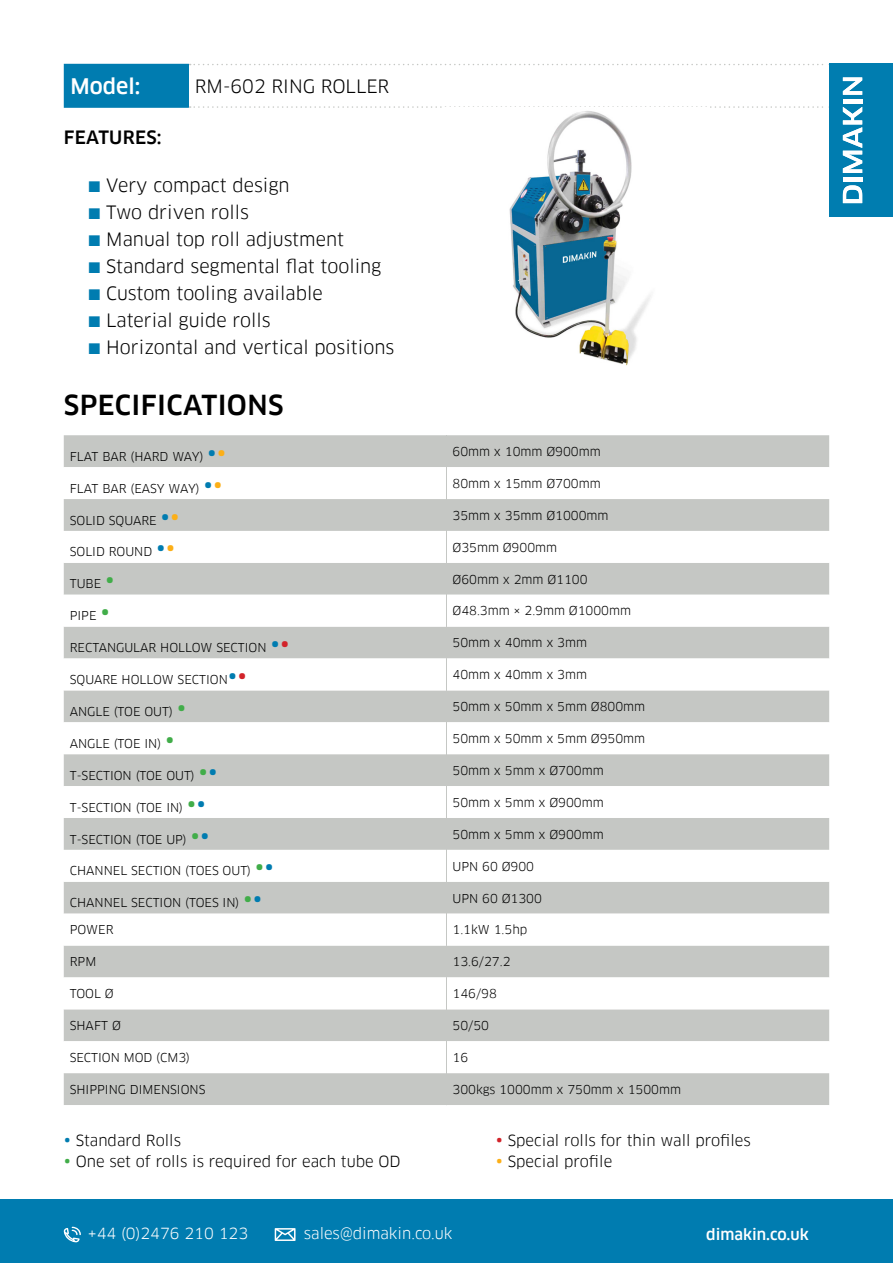
<style>
.page{position:relative;width:893px;height:1263px;background:#fff}
.page>*{position:absolute;margin:0;border:0;box-sizing:border-box;transform-origin:0 0}
.t1{font:500 27px "Clan";letter-spacing:.015em;color:#000}
.t2{font:500 21px "Clan";color:#fff}
.t3{font:18px/27px "Clan";color:#000}
.t4{font:500 18px "Clan";letter-spacing:.015em;color:#000}
.t5{font:15px "Clan";color:#000}
.t6{font:15px "Clan";color:#fff}
.t7{font:500 15px "Clan";color:#fff}
.t8{font:12px "Clan";color:#000}
.s1{color:#007cb0}
.s2{font-size:24px;color:#007cb0}
.s3{font-size:24px;color:#fcaf17}
.s4{font-size:24px;color:#41ad49}
.s5{font-size:24px;color:#d2232a}
.s6{font-size:18px;color:#007cb0}
.s7{font-size:18px;color:#d2232a}
.s8{font-size:18px;color:#41ad49}
.s9{font-size:18px;color:#fcaf17}
</style>
<div class="page">
<div style="left:0;top:1200px;width:893px;height:63px;background:#007cb0"></div>
<div style="left:64px;top:435px;width:765px;height:670px;background:#c5c7c4"></div>
<svg style="left:64px;top:467px;width:765px;height:606px"></svg>
<svg style="left:446px;top:435px;width:1px;height:670px"></svg>
<svg style="left:275px;top:1228px;width:21px;height:13px"></svg>
<svg style="left:64px;top:1227px;width:17px;height:15px"></svg>
<div style="left:65px;top:65px;width:124px;height:42px;background:#007cb0"></div>
<svg style="left:190px;top:64px;width:639px;height:1px"></svg>
<svg style="left:190px;top:106px;width:639px;height:2px"></svg>
<hr style="left:64px;top:64px;width:125px;height:1px;background:#007cb0">
<hr style="left:64px;top:65px;width:1px;height:41px;background:#007cb0">
<hr style="left:64px;top:106px;width:125px;height:2px;background:#007cb0">
<img style="left:509px;top:111px;width:142px;height:255px">
<div style="left:829px;top:64px;width:64px;height:153px;background:#007db0"></div>
<svg style="left:843px;top:185px;width:19px;height:18px"></svg>
<hr style="left:843px;top:178px;width:19px;height:4px;background:#fff">
<hr style="left:843px;top:99px;width:19px;height:4px;background:#fff">
<svg style="left:843px;top:77px;width:19px;height:18px"></svg>
<svg style="left:843px;top:107px;width:19px;height:66px"></svg>
<h2 class="t2" style="left:71px;top:75px;width:71px">Model:</h2>
<h3 class="t3" style="left:195px;top:73px;width:196px">RM-602 RING ROLLER</h3>
<h3 class="t4" style="left:64px;top:127px;width:99px">FEATURES:</h3>
<h3 class="t3" style="left:89px;top:172px;width:306px"><span class="s1">Ô</span> Very compact design<br><span class="s1">Ô</span> Two driven rolls<br><span class="s1">Ô</span> Manual top roll adjustment<br><span class="s1">Ô</span> Standard segmental flat tooling<br><span class="s1">Ô</span> Custom tooling available<br><span class="s1">Ô</span> Laterial guide rolls<br><span class="s1">Ô</span> Horizontal and vertical positions</h3>
<h1 class="t1" style="left:64px;top:391px;width:221px">SPECIFICATIONS</h1>
<p class="t8" style="left:70px;top:450px;width:158px">FLAT BAR (HARD WAY) <span class="s2">•</span><span class="s3">•</span></p>
<p class="t8" style="left:452px;top:445px;width:150px">60mm x 10mm Ø900mm</p>
<p class="t8" style="left:70px;top:482px;width:155px">FLAT BAR (EASY WAY) <span class="s2">•</span><span class="s3">•</span></p>
<p class="t8" style="left:452px;top:477px;width:150px">80mm x 15mm Ø700mm</p>
<p class="t8" style="left:70px;top:514px;width:112px">SOLID SQUARE <span class="s2">•</span><span class="s3">•</span></p>
<p class="t8" style="left:452px;top:509px;width:158px">35mm x 35mm Ø1000mm</p>
<p class="t8" style="left:70px;top:545px;width:107px">SOLID ROUND <span class="s2">•</span><span class="s3">•</span></p>
<p class="t8" style="left:452px;top:541px;width:106px">Ø35mm Ø900mm</p>
<p class="t8" style="left:70px;top:577px;width:46px">TUBE <span class="s4">•</span></p>
<p class="t8" style="left:452px;top:573px;width:137px">Ø60mm x 2mm Ø1100</p>
<p class="t8" style="left:70px;top:609px;width:42px">PIPE <span class="s4">•</span></p>
<p class="t8" style="left:452px;top:604px;width:180px">Ø48.3mm × 2.9mm Ø1000mm</p>
<p class="t8" style="left:70px;top:641px;width:221px">RECTANGULAR HOLLOW SECTION <span class="s2">•</span><span class="s5">•</span></p>
<p class="t8" style="left:452px;top:636px;width:136px">50mm x 40mm x 3mm</p>
<p class="t8" style="left:70px;top:673px;width:179px">SQUARE HOLLOW SECTION<span class="s2">•</span><span class="s5">•</span></p>
<p class="t8" style="left:452px;top:668px;width:136px">40mm x 40mm x 3mm</p>
<p class="t8" style="left:70px;top:705px;width:118px">ANGLE (TOE OUT) <span class="s4">•</span></p>
<p class="t8" style="left:452px;top:700px;width:194px">50mm x 50mm x 5mm Ø800mm</p>
<p class="t8" style="left:70px;top:737px;width:106px">ANGLE (TOE IN) <span class="s4">•</span></p>
<p class="t8" style="left:452px;top:732px;width:194px">50mm x 50mm x 5mm Ø950mm</p>
<p class="t8" style="left:70px;top:769px;width:150px">T-SECTION (TOE OUT) <span class="s4">•</span><span class="s2">•</span></p>
<p class="t8" style="left:452px;top:764px;width:153px">50mm x 5mm x Ø700mm</p>
<p class="t8" style="left:70px;top:801px;width:138px">T-SECTION (TOE IN) <span class="s4">•</span><span class="s2">•</span></p>
<p class="t8" style="left:452px;top:796px;width:153px">50mm x 5mm x Ø900mm</p>
<p class="t8" style="left:70px;top:832px;width:142px">T-SECTION (TOE UP) <span class="s4">•</span><span class="s2">•</span></p>
<p class="t8" style="left:452px;top:828px;width:153px">50mm x 5mm x Ø900mm</p>
<p class="t8" style="left:70px;top:864px;width:206px">CHANNEL SECTION (TOES OUT) <span class="s4">•</span><span class="s2">•</span></p>
<p class="t8" style="left:452px;top:860px;width:83px">UPN 60 Ø900</p>
<p class="t8" style="left:70px;top:896px;width:194px">CHANNEL SECTION (TOES IN) <span class="s4">•</span><span class="s2">•</span></p>
<p class="t8" style="left:452px;top:891px;width:91px">UPN 60 Ø1300</p>
<p class="t8" style="left:70px;top:923px;width:45px">POWER</p>
<p class="t8" style="left:452px;top:923px;width:76px">1.1kW 1.5hp</p>
<p class="t8" style="left:70px;top:955px;width:28px">RPM</p>
<p class="t8" style="left:452px;top:955px;width:60px">13.6/27.2</p>
<p class="t8" style="left:70px;top:987px;width:45px">TOOL Ø</p>
<p class="t8" style="left:452px;top:987px;width:46px">146/98</p>
<p class="t8" style="left:70px;top:1019px;width:53px">SHAFT Ø</p>
<p class="t8" style="left:452px;top:1019px;width:38px">50/50</p>
<p class="t8" style="left:70px;top:1051px;width:122px">SECTION MOD (CM3)</p>
<p class="t8" style="left:452px;top:1051px;width:17px">16</p>
<p class="t8" style="left:70px;top:1083px;width:137px">SHIPPING DIMENSIONS</p>
<p class="t8" style="left:452px;top:1083px;width:230px">300kgs 1000mm x 750mm x 1500mm</p>
<p class="t5" style="left:64px;top:1132px;width:119px"><span class="s6">•</span> Standard Rolls</p>
<p class="t5" style="left:496px;top:1132px;width:257px"><span class="s7">•</span> Special rolls for thin wall profiles</p>
<p class="t5" style="left:64px;top:1153px;width:338px"><span class="s8">•</span> One set of rolls is required for each tube OD</p>
<p class="t5" style="left:496px;top:1153px;width:118px"><span class="s9">•</span> Special profile</p>
<p class="t6" style="left:88px;top:1225px;width:162px">+44 (0)2476 210 123</p>
<p class="t6" style="left:304px;top:1225px;width:150px">sales@dimakin.co.uk</p>
<p class="t7" style="left:706px;top:1226px;width:104px">dimakin.co.uk</p>
</div>
